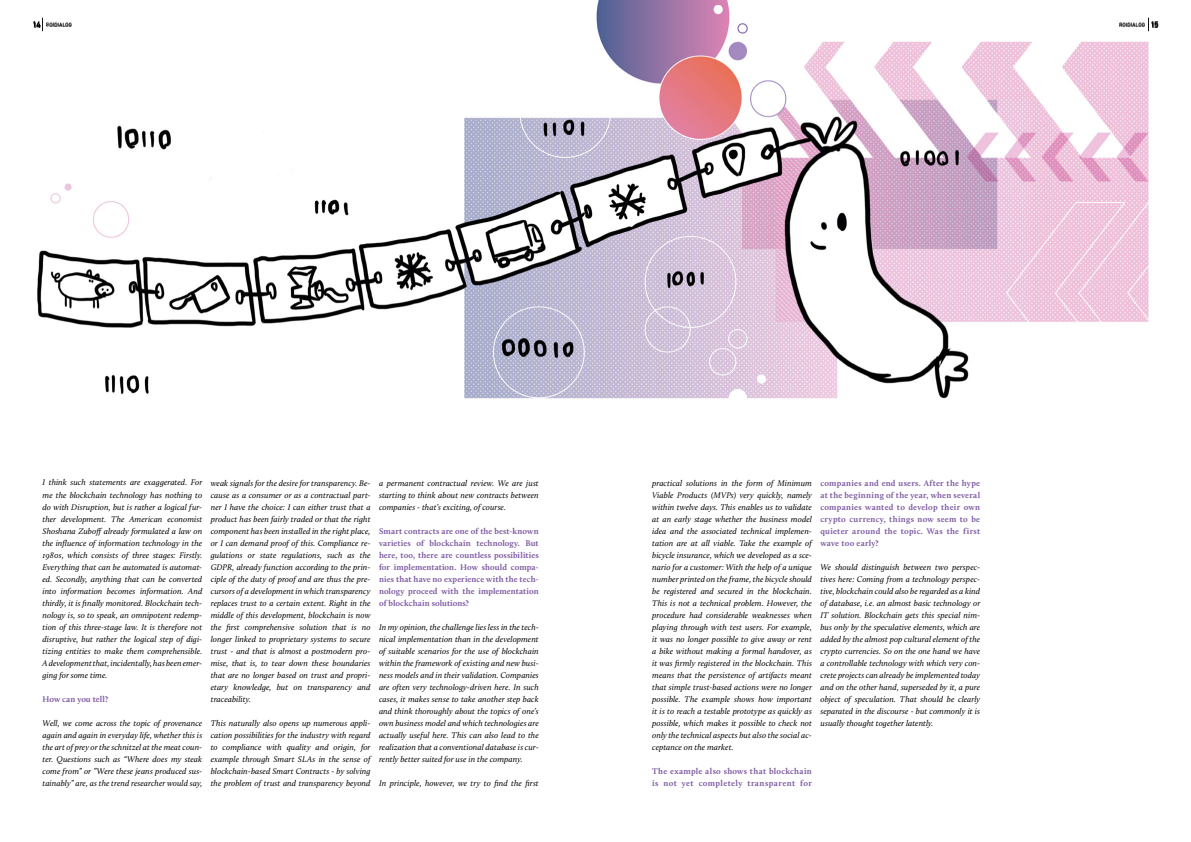
<style>
.page{position:relative;width:1191px;height:842px;background:#fff}
.page>*{position:absolute;margin:0;border:0;box-sizing:border-box;transform-origin:0 0}
.t1{font:italic 8.5px/12px "Calluna";letter-spacing:.005em;color:#000;text-align:justify}
.t2{font:700 8.5px/12px "Calluna";letter-spacing:.025em;color:#7f5ca3;text-align:justify}
.t3{font:700 8.5px "Calluna";color:#7f5ca3}
.t4{font:5.3px "DIN2014";letter-spacing:.035em;color:#000}
.s1{font-weight:700;font-size:8px}
</style>
<div class="page">
<img style="left:33px;top:0;width:1126px;height:399px">
<svg style="left:42px;top:18px;width:1px;height:13px"></svg>
<svg style="left:1148px;top:18px;width:1px;height:13px"></svg>
<p class="t4" style="left:32px;top:22px;width:41px"><span class="s1">14</span> ROIDIALOG</p>
<p class="t4" style="left:1119px;top:22px;width:41px">ROIDIALOG <span class="s1">15</span></p>
<p class="t1" style="left:43px;top:476px;width:161px">I think such statements are exaggerated. For me the blockchain technology has nothing to do with Disruption, but is rather a logical fur&shy;ther development. The American economist Shoshana Zuboff already formulated a law on the influence of information technology in the 1980s, which consists of three stages: Firstly.<br>Everything that can be automated is automat&shy;ed. Secondly, anything that can be converted into information becomes information. And thirdly, it is finally monitored. Blockchain tech&shy;nology is, so to speak, an omnipotent redemp&shy;tion of this three-stage law. It is therefore not disruptive, but rather the logical step of digi&shy;tizing entities to make them comprehensible.<br>A development that, incidentally, has been emer&shy;ging for some time.</p>
<p class="t3" style="left:43px;top:693px;width:67px">How can you tell?</p>
<p class="t1" style="left:43px;top:717px;width:161px">Well, we come across the topic of provenance again and again in everyday life, whether this is the art of prey or the schnitzel at the meat coun&shy;ter. Questions such as “Where does my steak come from” or ”Were these jeans produced sus&shy;tainably” are, as the trend researcher would say,</p>
<p class="t1" style="left:211px;top:477px;width:161px">weak signals for the desire for transparency. Be&shy;cause as a consumer or as a contractual part&shy;ner I have the choice: I can either trust that a product has been fairly traded or that the right component has been installed in the right place, or I can demand proof of this. Compliance re&shy;gulations or state regulations, such as the GDPR, already function according to the prin&shy;ciple of the duty of proof and are thus the pre&shy;cursors of a development in which transparency replaces trust to a certain extent. Right in the middle of this development, blockchain is now the first comprehensive solution that is no longer linked to proprietary systems to secure trust - and that is almost a postmodern pro&shy;mise, that is, to tear down these boundaries that are no longer based on trust and propri&shy;etary knowledge, but on transparency and traceability.</p>
<p class="t1" style="left:211px;top:717px;width:161px">This naturally also opens up numerous appli&shy;cation possibilities for the industry with regard to compliance with quality and origin, for example through Smart SLAs in the sense of blockchain-based Smart Contracts - by solving the problem of trust and transparency beyond</p>
<p class="t1" style="left:379px;top:477px;width:161px">a permanent contractual review. We are just starting to think about new contracts between companies - that’s exciting, of course.</p>
<p class="t2" style="left:379px;top:525px;width:161px">Smart contracts are one of the best-known varieties of blockchain technology. But here, too, there are countless possibilities for implementation. How should compa&shy;nies that have no experience with the tech&shy;nology proceed with the implementation of blockchain solutions?</p>
<p class="t1" style="left:379px;top:621px;width:161px">In my opinion, the challenge lies less in the tech&shy;nical implementation than in the development of suitable scenarios for the use of blockchain within the framework of existing and new busi&shy;ness models and in their validation. Companies are often very technology-driven here. In such cases, it makes sense to take another step back and think thoroughly about the topics of one’s own business model and which technologies are actually useful here. This can also lead to the realization that a conventional database is cur&shy;rently better suited for use in the company.</p>
<p class="t1" style="left:379px;top:777px;width:161px">In principle, however, we try to find the first</p>
<p class="t2" style="left:820px;top:477px;width:161px">companies and end users. After the hype at the beginning of the year, when several companies wanted to develop their own crypto currency, things now seem to be quieter around the topic. Was the first wave too early?</p>
<p class="t1" style="left:820px;top:561px;width:161px">We should distinguish between two perspec&shy;tives here: Coming from a technology perspec&shy;tive, blockchain could also be regarded as a kind of database, i.e. an almost basic technology or IT solution. Blockchain gets this special nim&shy;bus only by the speculative elements, which are added by the almost pop cultural element of the crypto currencies. So on the one hand we have a controllable technology with which very con&shy;crete projects can already be implemented today and on the other hand, superseded by it, a pure object of speculation. That should be clearly separated in the discourse - but commonly it is usually thought together latently.</p>
<p class="t1" style="left:652px;top:477px;width:161px">practical solutions in the form of Minimum Viable Products (MVPs) very quickly, namely within twelve days. This enables us to validate at an early stage whether the business model idea and the associated technical implemen&shy;tation are at all viable. Take the example of bicycle insurance, which we developed as a sce&shy;nario for a customer: With the help of a unique number printed on the frame, the bicycle should be registered and secured in the blockchain.<br>This is not a technical problem. However, the procedure had considerable weaknesses when playing through with test users. For example, it was no longer possible to give away or rent a bike without making a formal handover, as it was firmly registered in the blockchain. This means that the persistence of artifacts meant that simple trust-based actions were no longer possible. The example shows how important it is to reach a testable prototype as quickly as possible, which makes it possible to check not only the technical aspects but also the social ac&shy;ceptance on the market.</p>
<p class="t2" style="left:652px;top:765px;width:161px">The example also shows that blockchain is not yet completely transparent for</p>
</div>
